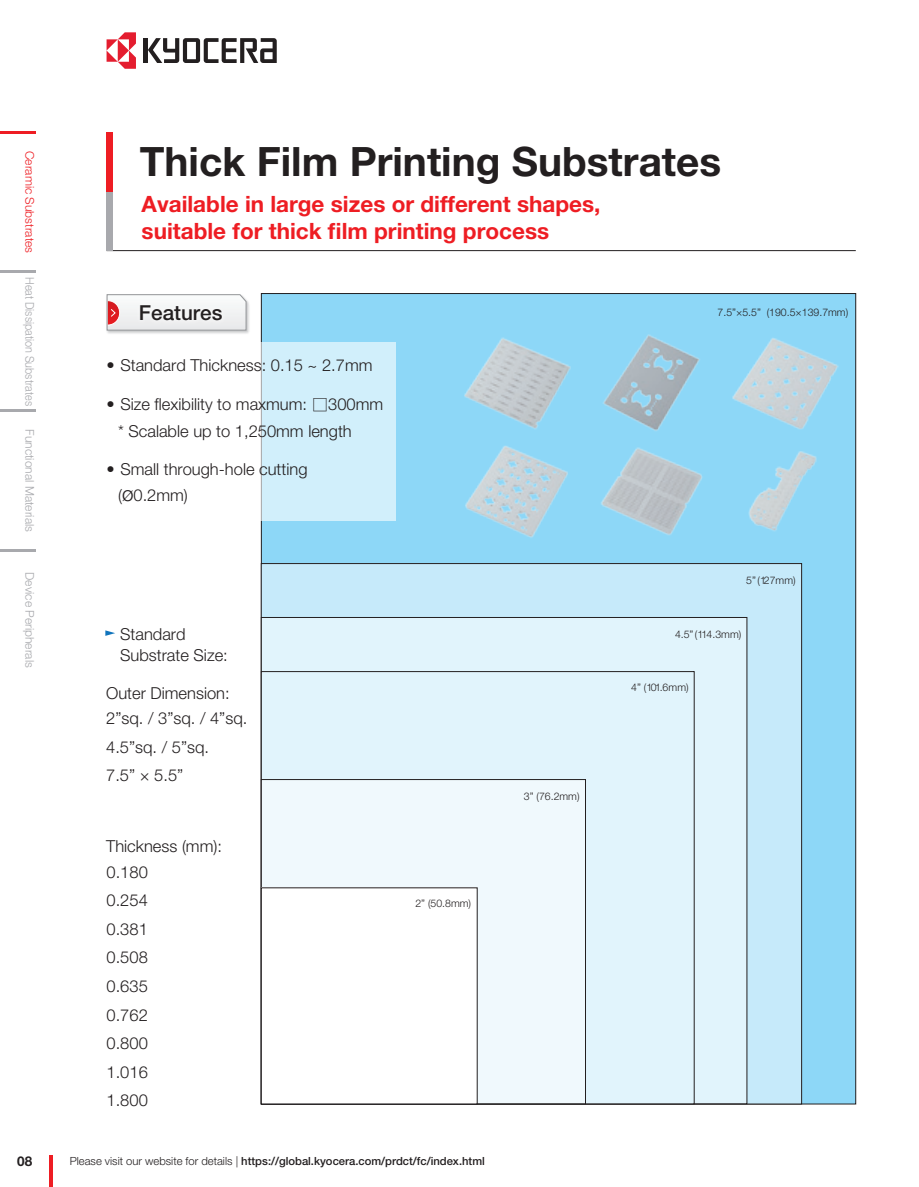
<style>
.page{position:relative;width:919px;height:1187px;background:#fff}
.page>*{position:absolute;margin:0;border:0;box-sizing:border-box;transform-origin:0 0}
.t1{font:700 40.5px "Helvetica Neue LT Std";color:#231f20}
.t2{font:700 22.5px/27px "Helvetica Neue LT Std";color:#ee1d23}
.t3{font:500 20.7px "Helvetica Neue LT Std";color:#231f20}
.t4{font:300 16.5px/28.5px "Helvetica Neue LT Std";color:#231f20}
.t5{font:700 13.5px "Helvetica Neue LT Std";color:#231f20}
.t6{font:300 12px "Helvetica Neue LT Std";color:#a8a9ad}
.t7{font:300 12px "Helvetica Neue LT Std";color:#a8a9ad;scale:.9 1}
.t8{font:300 12px "Helvetica Neue LT Std";color:#ee1d23}
.t9{font:500 11.25px "Helvetica Neue LT Std";color:#231f20}
.t10{font:300 10.5px "Helvetica Neue LT Std";color:#231f20}
.s1{font-family:"Koz Go Pr 6 N";font-weight:400}
.s2{font-size:20.7px}
.s3{font-weight:300}
</style>
<div class="page">
<div style="left:261px;top:293px;width:594px;height:810px;background:#8dd7f7"></div>
<div style="left:261px;top:563px;width:540px;height:540px;background:#c6eafa"></div>
<div style="left:261px;top:617px;width:485px;height:486px;background:#e1f4fc"></div>
<div style="left:261px;top:779px;width:324px;height:324px;background:#f0f9fd"></div>
<div style="left:261px;top:887px;width:216px;height:216px;background:#fff"></div>
<hr style="left:106px;top:250px;width:749px;height:1px;background:#231f20">
<div style="left:107px;top:191px;width:6px;height:60px;background:#a8a9ad"></div>
<div style="left:107px;top:132px;width:6px;height:59px;background:#ee1d23"></div>
<img style="left:106px;top:294px;width:143px;height:40px">
<img style="left:132px;top:330px;width:97px;height:2px">
<svg style="left:107px;top:294px;width:139px;height:36px"></svg>
<img style="left:464px;top:334px;width:375px;height:204px">
<div style="left:260px;top:342px;width:135px;height:179px;background:#d1effb"></div>
<svg style="left:105px;top:630px;width:10px;height:5px"></svg>
<hr style="left:49px;top:1155px;width:4px;height:31px;background:#ee1d23">
<hr style="left:0;top:131px;width:35px;height:2px;background:#ee1d23">
<hr style="left:0;top:271px;width:35px;height:2px;background:#a8a9ad">
<hr style="left:0;top:410px;width:35px;height:2px;background:#a8a9ad">
<hr style="left:0;top:549px;width:35px;height:2px;background:#a8a9ad">
<hr style="left:143px;top:38px;width:4px;height:25px;background:#231f20">
<svg style="left:148px;top:38px;width:129px;height:25px"></svg>
<svg style="left:106px;top:32px;width:30px;height:37px"></svg>
<p class="t8" style="left:37px;top:151px;width:104px;rotate:90deg">Ceramic Substrates</p>
<p class="t7" style="left:37px;top:277px;width:145px;rotate:90deg">Heat Dissipation Substrates</p>
<p class="t6" style="left:37px;top:429px;width:104px;rotate:90deg">Functional Materials</p>
<p class="t6" style="left:37px;top:572px;width:97px;rotate:90deg">Device Peripherals</p>
<p class="t5" style="left:17px;top:1152px;width:17px">08</p>
<h1 class="t1" style="left:140px;top:137px;width:583px">Thick Film Printing Substrates</h1>
<h2 class="t2" style="left:142px;top:189px;width:460px">Available in large sizes or different shapes, suitable for thick film printing process</h2>
<p class="t3" style="left:139px;top:301px;width:85px">Features</p>
<p class="t4" style="left:106px;top:351px;width:267px">• Standard Thickness: 0.15 ~ 2.7mm</p>
<p class="t4" style="left:118px;top:391px;width:267px;line-height:26.5px;text-indent:-12px">• Size flexibility to maxmum: <span class="s1">□</span>300mm * Scalable up to 1,250mm length</p>
<p class="t4" style="left:118px;top:456px;width:191px;line-height:25.7px;text-indent:-12px">• Small through-hole cutting (<span class="s2">ø</span>0.2mm)</p>
<p class="t4" style="left:120px;top:623px;width:109px;line-height:21px">Standard<br>Substrate Size:</p>
<p class="t4" style="left:106px;top:679px;width:143px;line-height:25.8px">Outer Dimension:<br>2”sq. / 3”sq. / 4”sq.</p>
<p class="t4" style="left:106px;top:732px;width:104px">4.5”sq. / 5”sq.<br>7.5” × 5.5”</p>
<p class="t4" style="left:106px;top:833px;width:117px;line-height:25.5px">Thickness (mm):<br>0.180</p>
<p class="t4" style="left:106px;top:885px;width:43px;text-align:justify">0.254<br>0.381<br>0.508<br>0.635<br>0.762<br>0.800<br>1.016<br>1.800</p>
<p class="t10" style="left:415px;top:897px;width:57px">2” (50.8mm)</p>
<p class="t9" style="left:70px;top:1154px;width:416px"><span class="s3">Please visit our website for details |</span> https://global.kyocera.com/prdct/fc/index.html</p>
<p class="t10" style="left:524px;top:789px;width:57px">3” (76.2mm)</p>
<p class="t10" style="left:717px;top:305px;width:132px">7.5”×5.5” (190.5×139.7mm)</p>
<p class="t10" style="left:746px;top:573px;width:51px">5”(127mm)</p>
<p class="t10" style="left:675px;top:627px;width:68px">4.5”(114.3mm)</p>
<p class="t10" style="left:631px;top:681px;width:59px">4” (101.6mm)</p>
</div>
